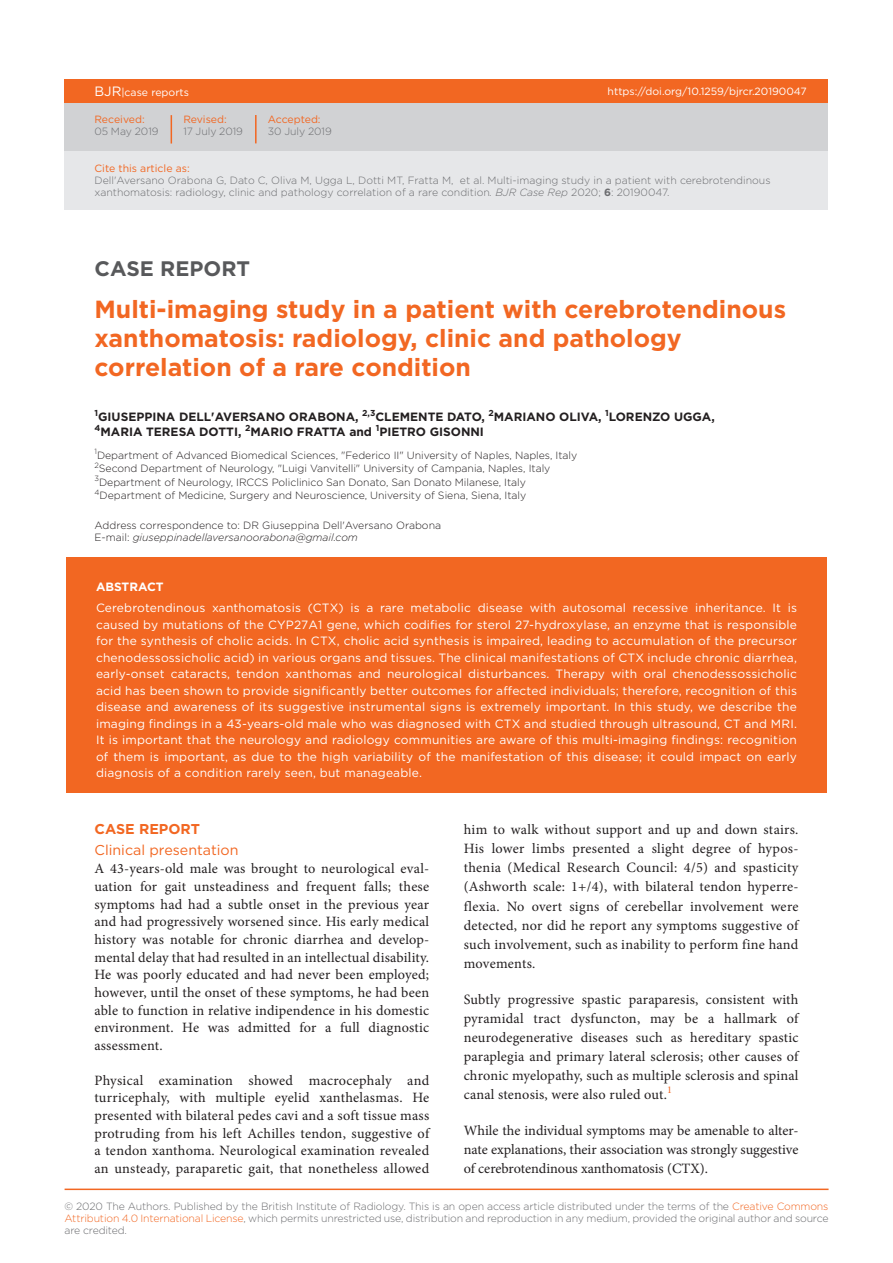
<style>
.page{position:relative;width:893px;height:1263px;background:#fff}
.page>*{position:absolute;margin:0;border:0;box-sizing:border-box;transform-origin:0 0}
.t1{font:700 24.75px/29.2px "Gotham";color:#f26722}
.t2{font:700 21px "Gotham";color:#58595b}
.t3{font:14.25px/17.7px "Minion Pro";letter-spacing:.01em;color:#231f20;text-align:justify}
.t4{font:14.25px "Gotham";color:#f26722}
.t5{font:700 14.25px "Gotham";color:#f26722}
.t6{font:12px/16.5px "Gotham";letter-spacing:.015em;color:#fff;text-align:justify}
.t7{font:700 12px "Gotham";color:#231f20}
.t8{font:700 12px "Gotham";color:#fff}
.t9{font:300 10.5px/12px "Gotham";color:#6c6d70;text-align:justify}
.t10{font:300 10.5px/13.5px "Gotham";letter-spacing:-.005em;color:#231f20}
.t11{font:10.5px "Gotham";color:#fff}
.t12{font:10.5px "Gotham";color:#f26722}
.s1{font-size:13.5px}
.s2{font-style:italic}
.s3{font-weight:700}
.s4{color:#f26722}
</style>
<div class="page">
<div style="left:64px;top:79px;width:764px;height:24px;background:#f26722"></div>
<hr style="left:65px;top:1188px;width:763px;height:2px;background:#f26722">
<div style="left:64px;top:135px;width:764px;height:75px;background:#e6e7e9"></div>
<div style="left:64px;top:103px;width:764px;height:47px;background:#d1d2d4"></div>
<hr style="left:255px;top:115px;width:2px;height:28px;background:#f26722">
<svg style="left:171px;top:115px;width:1px;height:29px"></svg>
<div style="left:66px;top:558px;width:761px;height:235px;background:#f26722"></div>
<p class="t11" style="left:94px;top:85px;width:96px"><span class="s1">BJR</span>|case reports</p>
<p class="t11" style="left:608px;top:85px;width:201px">https://doi.org/10.1259/bjrcr.20190047</p>
<p class="t12" style="left:94px;top:113px;width:52px">Received:</p>
<p class="t9" style="left:94px;top:125px;width:66px">05 May 2019</p>
<p class="t12" style="left:183px;top:113px;width:45px">Revised:</p>
<p class="t9" style="left:183px;top:125px;width:61px">17 July 2019</p>
<p class="t12" style="left:268px;top:113px;width:54px">Accepted:</p>
<p class="t9" style="left:268px;top:125px;width:66px">30 July 2019</p>
<p class="t12" style="left:94px;top:162px;width:97px">Cite this article as:</p>
<p class="t9" style="left:94px;top:174px;width:678px">Dell'Aversano Orabona G, Dato C, Oliva M, Ugga L, Dotti MT, Fratta M, et al. Multi-imaging study in a patient with cerebrotendinous xanthomatosis: radiology, clinic and pathology correlation of a rare condition<span class="s2">. BJR Case Rep</span> 2020; <span class="s3">6</span>: 20190047.</p>
<h2 class="t2" style="left:94px;top:254px;width:157px">CASE REPORT</h2>
<h1 class="t1" style="left:94px;top:294px;width:693px">MULTI-IMAGING STUDY IN A PATIENT WITH CEREBROTENDINOUS<br>XANTHOMATOSIS: RADIOLOGY, CLINIC AND PATHOLOGY<br>CORRELATION OF A RARE CONDITION</h1>
<p class="t7" style="left:94px;top:409px;width:590px"><sup>1</sup>GIUSEPPINA DELL'AVERSANO ORABONA, <sup>2,3</sup>CLEM ENTE DATO, <sup>2</sup>MARIANO OLIVA, <sup>1</sup>LORENZO UGG</p>
<p class="t7" style="left:702px;top:409px;width:14px">A,</p>
<p class="t7" style="left:94px;top:424px;width:391px"><sup>4</sup>MARIA TERESA DOTTI, <sup>2</sup>MARIO FRATTA AND <sup>1</sup>PIETRO GISONNI</p>
<p class="t10" style="left:94px;top:448px;width:484px"><sup>1</sup>Department of Advanced Biomedical Sciences, "Federico II" University of Naples, Naples, Italy <sup>2</sup>Second Department of Neurology, "Luigi Vanvitelli" University of Campania, Naples, Italy <sup>3</sup>Department of Neurology, IRCCS Policlinico San Donato, San Donato Milanese, Italy <sup>4</sup>Department of Medicine, Surgery and Neuroscience, University of Siena, Siena, Italy</p>
<p class="t10" style="left:94px;top:519px;width:348px;line-height:12px">Address correspondence to: DR Giuseppina Dell'Aversano Orabona<br>E-mail: <span class="s2">giuseppinadellaversanoorabona@gmail.com</span></p>
<p class="t8" style="left:96px;top:579px;width:69px">ABSTRACT</p>
<p class="t6" style="left:96px;top:600px;width:702px">Cerebrotendinous xanthomatosis (CTX) is a rare metabolic disease with autosomal recessive inheritance. It is caused by mutations of the CYP27A1 gene, which codifies for sterol 27-hydroxylase, an enzyme that is responsible for the synthesis of cholic acids. In CTX, cholic acid synthesis is impaired, leading to accumulation of the precursor chenodessossicholic acid) in various organs and tissues. The clinical manifestations of CTX include chronic diarrhea, early-onset cataracts, tendon xanthomas and neurological disturbances. Therapy with oral chenodessossicholic acid has been shown to provide significantly better outcomes for affected individuals; therefore, recognition of this disease and awareness of its suggestive instrumental signs is extremely important. In this study, we describe the imaging findings in a 43-years-old male who was diagnosed with CTX and studied through ultrasound, CT and MRI.<br>It is important that the neurology and radiology communities are aware of this multi-imaging findings: recognition of them is important, as due to the high variability of the manifestation of this disease; it could impact on early diagnosis of a condition rarely seen, but manageable.</p>
<p class="t5" style="left:94px;top:820px;width:107px">CASE REPORT</p>
<p class="t4" style="left:94px;top:841px;width:146px">Clinical presentation</p>
<p class="t3" style="left:94px;top:860px;width:336px">A 43-years-old male was brought to neurological eval&shy;uation for gait unsteadiness and frequent falls; these symptoms had had a subtle onset in the previous year and had progressively worsened since. His early medical history was notable for chronic diarrhea and develop&shy;mental delay that had resulted in an intellectual disability.<br>He was poorly educated and had never been employed; however, until the onset of these symptoms, he had been able to function in relative indipendence in his domestic environment. He was admitted for a full diagnostic assessment.</p>
<p class="t3" style="left:94px;top:1071px;width:336px">Physical examination showed macrocephaly and turricephaly, with multiple eyelid xanthelasmas. He presented with bilateral pedes cavi and a soft tissue mass protruding from his left Achilles tendon, suggestive of a tendon xanthoma. Neurological examination revealed an unsteady, paraparetic gait, that nonetheless allowed</p>
<p class="t3" style="left:464px;top:820px;width:336px;line-height:19px">him to walk without support and up and down stairs.<br>His lower limbs presented a slight degree of hypos&shy;thenia (Medical Research Council: 4/5) and spasticity (Ashworth scale: 1+/4), with bilateral tendon hyperre&shy;flexia. No overt signs of cerebellar involvement were detected, nor did he report any symptoms suggestive of such involvement, such as inability to perform fine hand movements.</p>
<p class="t3" style="left:464px;top:990px;width:336px;line-height:19px">Subtly progressive spastic paraparesis, consistent with pyramidal tract dysfuncton, may be a hallmark of neurodegenerative diseases such as hereditary spastic paraplegia and primary lateral sclerosis; other causes of chronic myelopathy, such as multiple sclerosis and spinal canal stenosis, were also ruled out.<sup>1</sup></p>
<p class="t3" style="left:464px;top:1121px;width:336px;line-height:19px">While the individual symptoms may be amenable to alter&shy;nate explanations, their association was strongly suggestive of cerebrotendinous xanthomatosis (CTX).</p>
<p class="t9" style="left:64px;top:1200px;width:765px">© 2020 The Authors. Published by the British Institute of Radiology. This is an open access article distributed under the terms of the <span class="s4">Creative Commons Attribution 4.0 International License</span>, which permits unrestricted use, distribution and reproduction in any medium, provided the original author and source are credited.</p>
</div>
